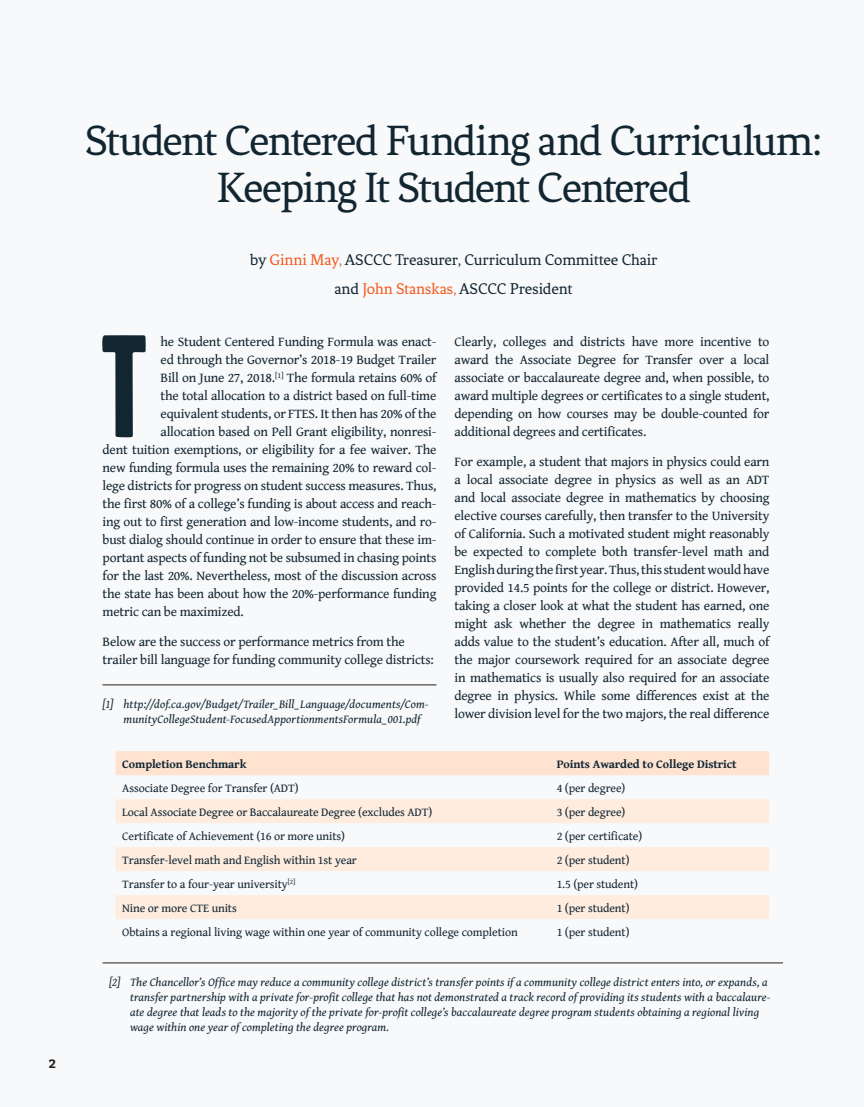
<style>
.page{position:relative;width:864px;height:1107px;background:#f8f9fa}
.page>*{position:absolute;margin:0;border:0;box-sizing:border-box;transform-origin:0 0}
.t1{font:125.4px "Headline One HPLHS";color:#122632}
.t2{font:45px/46.5px "Fenix";letter-spacing:-.04em;color:#122632;text-align:center}
.t3{font:16.5px/29.2px "Fenix";letter-spacing:-.01em;color:#122632;text-align:center}
.t4{font:13.5px/18px "Gentium Book Basic";letter-spacing:-.015em;color:#122632;text-align:justify}
.t5{font:italic 12px/15px "Gentium Book Basic";letter-spacing:.005em;color:#122632}
.t6{font:12px "Gentium Book Basic";letter-spacing:-.01em;color:#122632}
.t7{font:700 12px "Gentium Book Basic";letter-spacing:-.01em;color:#122632}
.t8{font:700 12px "Bitter";color:#231f20}
.s1{color:#f25b21}
</style>
<div class="page">
<div style="left:116px;top:751px;width:653px;height:24px;background:#fee3d1"></div>
<svg style="left:116px;top:799px;width:653px;height:120px;fill:#feecdf"></svg>
<hr style="left:103px;top:685px;width:334px;height:1px;background:#231f20">
<hr style="left:103px;top:963px;width:680px;height:1px;background:#231f20">
<p class="t8" style="left:49px;top:1056px;width:9px">2</p>
<h2 class="t2" style="left:85px;top:118px;width:739px">Student Centered Funding and Curriculum:<br>Keeping It Student Centered</h2>
<p class="t3" style="left:250px;top:245px;width:409px">by <span class="s1">Ginni May,</span> ASCCC Treasurer, Curriculum Committee Chair and <span class="s1">John Stanskas,</span> ASCCC President</p>
<h1 class="t1" style="left:103px;top:327px;width:51px">T</h1>
<p class="t4" style="left:161px;top:332px;width:277px">he Student Centered Funding Formula was enact-</p>
<p class="t4" style="left:161px;top:350px;width:277px">ed through the Governor’s 2018-19 Budget Trailer</p>
<p class="t4" style="left:161px;top:368px;width:277px">Bill on June 27, 2018.<sup>[1]</sup> The formula retains 60% of</p>
<p class="t4" style="left:161px;top:386px;width:277px">the total allocation to a district based on full-time</p>
<p class="t4" style="left:161px;top:404px;width:277px">equivalent students, or FTES. It then has 20% of the</p>
<p class="t4" style="left:161px;top:422px;width:277px">allocation based on Pell Grant eligibility, nonresi-</p>
<p class="t4" style="left:103px;top:440px;width:335px">dent tuition exemptions, or eligibility for a fee waiver. The</p>
<p class="t4" style="left:103px;top:458px;width:335px">new funding formula uses the remaining 20% to reward col-</p>
<p class="t4" style="left:103px;top:476px;width:335px">lege districts for progress on student success measures. Thus,</p>
<p class="t4" style="left:103px;top:494px;width:335px">the first 80% of a college’s funding is about access and reach-</p>
<p class="t4" style="left:103px;top:512px;width:335px">ing out to first generation and low-income students, and ro-</p>
<p class="t4" style="left:103px;top:530px;width:335px">bust dialog should continue in order to ensure that these im-</p>
<p class="t4" style="left:103px;top:548px;width:335px">portant aspects of funding not be subsumed in chasing points</p>
<p class="t4" style="left:103px;top:566px;width:335px">for the last 20%. Nevertheless, most of the discussion across</p>
<p class="t4" style="left:103px;top:584px;width:335px">the state has been about how the 20%-performance funding</p>
<p class="t4" style="left:103px;top:602px;width:143px">metric can be maximized.</p>
<p class="t4" style="left:103px;top:632px;width:333px">Below are the success or performance metrics from the trailer bill language for funding community college districts:</p>
<p class="t5" style="left:124px;top:696px;width:307px;text-indent:-21px">[1] http://dof.ca.gov/Budget/Trailer_Bill_Language/documents/Com&shy;munityCollegeStudent-FocusedApportionmentsFormula_001.pdf</p>
<p class="t4" style="left:455px;top:332px;width:317px">Clearly, colleges and districts have more incentive to award the Associate Degree for Transfer over a local associate or baccalaureate degree and, when possible, to award multiple degrees or certificates to a single student, depending on how courses may be double-counted for additional degrees and certificates.</p>
<p class="t4" style="left:455px;top:452px;width:317px">For example, a student that majors in physics could earn a local associate degree in physics as well as an ADT and local associate degree in mathematics by choosing elective courses carefully, then transfer to the University of California. Such a motivated student might reasonably be expected to complete both transfer-level math and English during the first year. Thus, this student would have provided 14.5 points for the college or district. However, taking a closer look at what the student has earned, one might ask whether the degree in mathematics really adds value to the student’s education. After all, much of the major coursework required for an associate degree in mathematics is usually also required for an associate degree in physics. While some differences exist at the lower division level for the two majors, the real difference</p>
<p class="t7" style="left:122px;top:756px;width:126px">Completion Benchmark</p>
<p class="t7" style="left:557px;top:756px;width:182px">Points Awarded to College District</p>
<p class="t6" style="left:122px;top:780px;width:178px">Associate Degree for Transfer (ADT)</p>
<p class="t6" style="left:557px;top:780px;width:70px">4 (per degree)</p>
<p class="t6" style="left:122px;top:804px;width:311px">Local Associate Degree or Baccalaureate Degree (excludes ADT)</p>
<p class="t6" style="left:557px;top:804px;width:70px">3 (per degree)</p>
<p class="t6" style="left:122px;top:828px;width:224px">Certificate of Achievement (16 or more units)</p>
<p class="t6" style="left:557px;top:828px;width:87px">2 (per certificate)</p>
<p class="t6" style="left:122px;top:852px;width:236px">Transfer-level math and English within 1st year</p>
<p class="t6" style="left:557px;top:852px;width:74px">2 (per student)</p>
<p class="t6" style="left:122px;top:876px;width:175px">Transfer to a four-year university<sup>[2]</sup></p>
<p class="t6" style="left:557px;top:876px;width:83px">1.5 (per student)</p>
<p class="t6" style="left:122px;top:900px;width:116px">Nine or more CTE units</p>
<p class="t6" style="left:557px;top:900px;width:74px">1 (per student)</p>
<p class="t6" style="left:122px;top:924px;width:397px">Obtains a regional living wage within one year of community college completion</p>
<p class="t6" style="left:557px;top:924px;width:74px">1 (per student)</p>
<p class="t5" style="left:130px;top:975px;width:642px;text-indent:-21px">[2] The Chancellor’s Office may reduce a community college district’s transfer points if a community college district enters into, or expands, a transfer partnership with a private for-profit college that has not demonstrated a track record of providing its students with a baccalaure&shy;ate degree that leads to the majority of the private for-profit college’s baccalaureate degree program students obtaining a regional living wage within one year of completing the degree program.</p>
</div>
